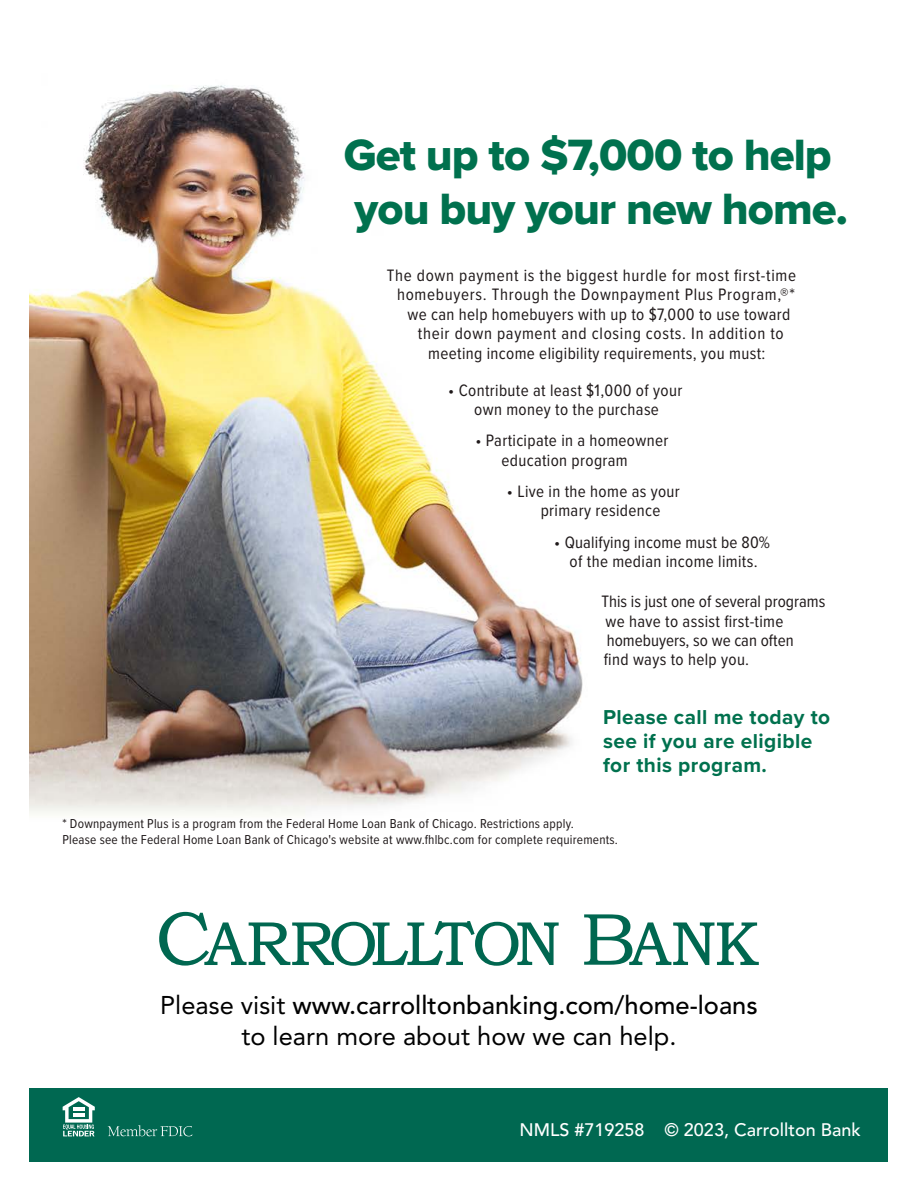
<style>
.page{position:relative;width:918px;height:1188px;background:#fff}
.page>*{position:absolute;margin:0;border:0;box-sizing:border-box;transform-origin:0 0}
.t1{font:45.45px/53.4px "Proxima Nova Extrabld";letter-spacing:-.02em;color:#00714e}
.t2{font:25.5px/30.6px "Avenir LT Std";color:#000;text-align:center}
.t3{font:700 20.85px/23.9px "Proxima Nova";letter-spacing:.02em;color:#00714e}
.t4{font:500 18px "Avenir LT Std";color:#fff}
.t5{font:17.1px/19.4px "Proxima Nova Cond";letter-spacing:.02em;color:#1f191a;text-align:center}
.t6{font:17.1px "Proxima Nova Cond";letter-spacing:.04em;color:#1f191a}
.t7{font:17.1px/19.4px "Proxima Nova Cond";color:#1f191a}
.t8{font:13.35px/16.4px "Proxima Nova Cond";letter-spacing:.015em;color:#1f191a}
.s1{font-weight:500}
</style>
<div class="page">
<div style="left:30px;top:1088px;width:858px;height:73px;background:#006851"></div>
<svg style="left:63px;top:1097px;width:32px;height:39px"></svg>
<svg style="left:108px;top:1125px;width:84px;height:11px"></svg>
<svg style="left:159px;top:912px;width:400px;height:54px"></svg>
<svg style="left:584px;top:914px;width:175px;height:51px"></svg>
<img style="left:30px;top:85px;width:553px;height:729px">
<h1 class="t1" style="left:344px;top:128px;width:506px">Get up to $7,000 to help you buy your new home.</h1>
<p class="t6" style="left:387px;top:263px;width:411px">The down payment is the biggest hurdle for most first-time</p>
<p class="t6" style="left:397px;top:282px;width:399px">homebuyers. Through the Downpayment Plus Program,®*</p>
<p class="t5" style="left:408px;top:304px;width:384px">we can help homebuyers with up to $7,000 to use toward</p>
<p class="t6" style="left:418px;top:321px;width:367px">their down payment and closing costs. In addition to</p>
<p class="t5" style="left:428px;top:342px;width:339px">meeting income eligibility requirements, you must:</p>
<p class="t5" style="left:448px;top:380px;width:236px">• Contribute at least $1,000 of your own money to the purchase</p>
<p class="t5" style="left:501px;top:430px;width:168px;text-align:left;text-indent:-26px">• Participate in a homeowner education program</p>
<p class="t5" style="left:541px;top:481px;width:141px;text-align:left;text-indent:-34px">• Live in the home as your primary residence</p>
<p class="t5" style="left:554px;top:532px;width:217px">• Qualifying income must be 80% of the median income limits.</p>
<p class="t7" style="left:602px;top:591px;width:225px">This is just one of several programs we have to assist first-time homebuyers, so we can often<br>find ways to help you.</p>
<p class="t3" style="left:603px;top:706px;width:229px">Please call me today to see if you are eligible for this program.</p>
<p class="t8" style="left:62px;top:814px;width:557px">* Downpayment Plus is a program from the Federal Home Loan Bank of Chicago. Restrictions apply.<br>Please see the Federal Home Loan Bank of Chicago's website at www.”lbc.com for complete requirements.</p>
<h2 class="t2" style="left:160px;top:991px;width:599px">Please visit <span class="s1">www.carrolltonbanking.com/home-loans </span>to learn more about how we can help.</h2>
<p class="t4" style="left:520px;top:1120px;width:343px">NMLS #719258 © 2023, Carrollton Bank</p>
</div>
